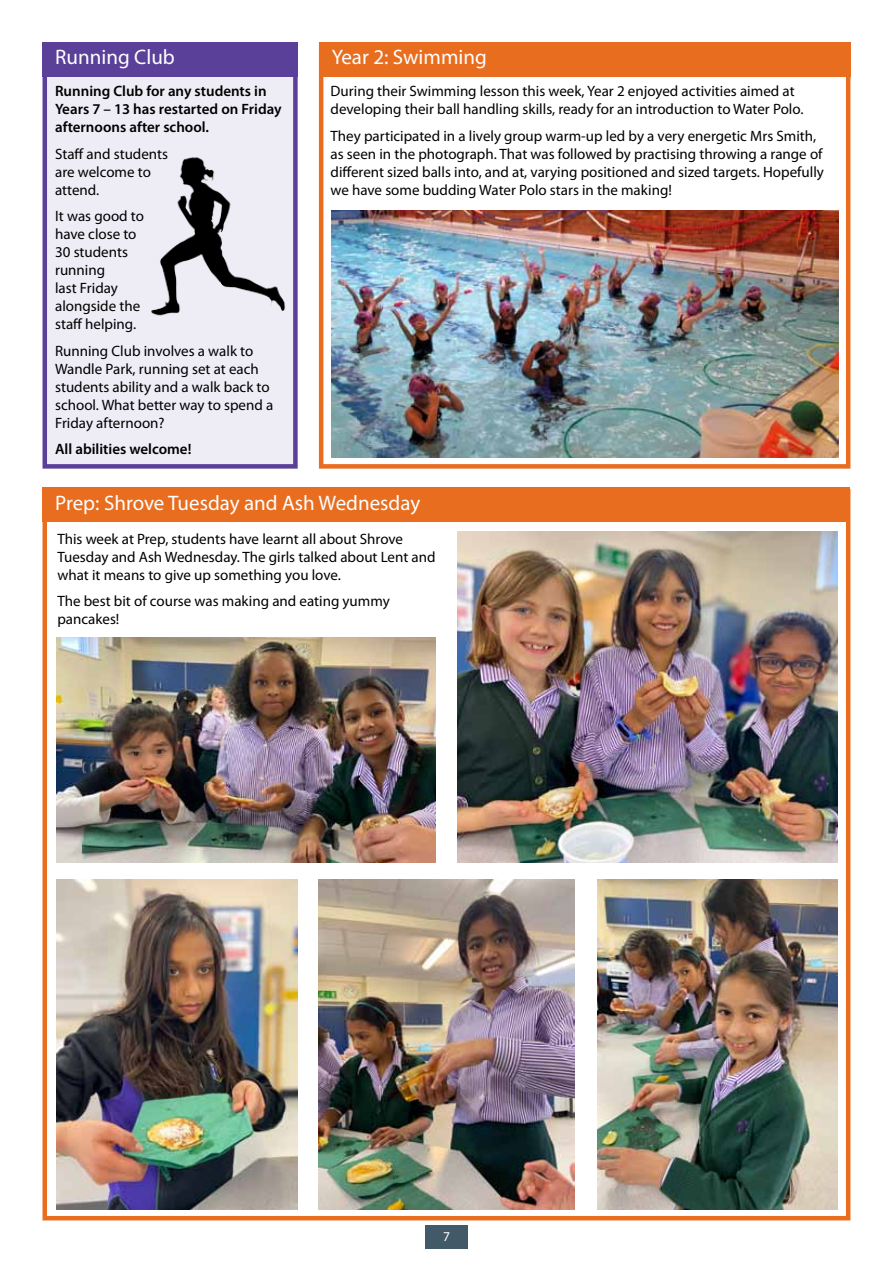
<style>
.page{position:relative;width:893px;height:1263px;background:#fff}
.page>*{position:absolute;margin:0;border:0;box-sizing:border-box;transform-origin:0 0}
.t1{font:21px "Myriad Pro";color:#fff}
.t2{font:15px/18px "Myriad Pro";color:#000}
.t3{font:600 15px/18px "Myriad Pro";color:#000}
.t4{font:13.5px "Myriad Pro";color:#fff}
</style>
<div class="page">
<div style="left:425px;top:1226px;width:43px;height:23px;background:#425968"></div>
<div style="left:43px;top:489px;width:807px;height:731px;border:5px solid #e86d1f"></div>
<div style="left:43px;top:488px;width:807px;height:34px;background:#e86d1f"></div>
<img style="left:598px;top:879px;width:240px;height:330px">
<img style="left:319px;top:879px;width:255px;height:330px">
<img style="left:56px;top:637px;width:380px;height:225px">
<img style="left:56px;top:879px;width:242px;height:330px">
<img style="left:457px;top:531px;width:381px;height:331px">
<div style="left:45px;top:66px;width:250px;height:400px;background:#eeecf5"></div>
<div style="left:43px;top:64px;width:255px;height:405px;border:5px solid #5a4099"></div>
<div style="left:43px;top:43px;width:255px;height:34px;background:#5a4099"></div>
<img style="left:151px;top:144px;width:142px;height:177px">
<div style="left:319px;top:43px;width:531px;height:426px;border:5px solid #e86d1f"></div>
<div style="left:319px;top:43px;width:531px;height:34px;background:#e86d1f"></div>
<img style="left:332px;top:210px;width:507px;height:247px">
<h1 class="t1" style="left:55px;top:49px;width:121px">Running Club</h1>
<p class="t3" style="left:55px;top:84px;width:228px">Running Club for any students in<br>Years 7 – 13 has restarted on Friday afternoons after school.</p>
<p class="t2" style="left:55px;top:146px;width:114px">Staff and students are welcome to attend.</p>
<p class="t2" style="left:55px;top:209px;width:90px">It was good to have close to<br>30 students running<br>last Friday alongside the staff helping.</p>
<p class="t2" style="left:55px;top:343px;width:220px">Running Club involves a walk to<br>Wandle Park, running set at each students ability and a walk back to school. What better way to spend a<br>Friday afternoon?</p>
<p class="t3" style="left:55px;top:442px;width:138px">All abilities welcome!</p>
<h1 class="t1" style="left:332px;top:49px;width:157px">Year 2: Swimming</h1>
<p class="t2" style="left:331px;top:84px;width:474px">During their Swimming lesson this week, Year 2 enjoyed activities aimed at developing their ball handling skills, ready for an introduction to Water Polo.</p>
<p class="t2" style="left:331px;top:128px;width:495px">They participated in a lively group warm-up led by a very energetic Mrs Smith, as seen in the photograph. That was followed by practising throwing a range of different sized balls into, and at, varying positioned and sized targets. Hopefully we have some budding Water Polo stars in the making!</p>
<h1 class="t1" style="left:55px;top:495px;width:366px">Prep: Shrove Tuesday and Ash Wednesday</h1>
<p class="t2" style="left:57px;top:531px;width:380px">This week at Prep, students have learnt all about Shrove<br>Tuesday and Ash Wednesday. The girls talked about Lent and what it means to give up something you love.</p>
<p class="t2" style="left:57px;top:594px;width:334px">The best bit of course was making and eating yummy pancakes!</p>
<p class="t4" style="left:443px;top:1231px;width:8px">7</p>
</div>
